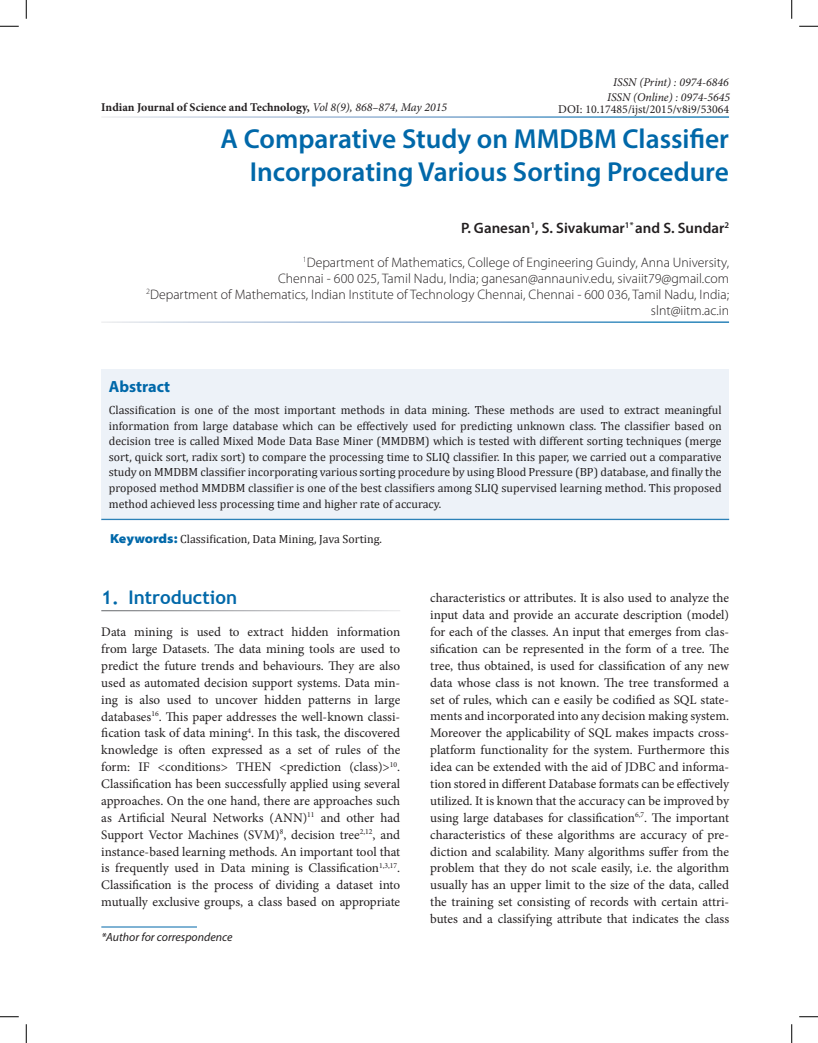
<style>
.page{position:relative;width:818px;height:1043px;background:#fff}
.page>*{position:absolute;margin:0;border:0;box-sizing:border-box;transform-origin:0 0}
.AT{font:600 27.5px/33.8px "Myriad Pro";color:#0068a9;text-align:right}
.t1{font:700 18.75px "Trebuchet MS";color:#0068a9}
.Abs_Head{font:700 16.25px "Myriad Pro";color:#0068a9}
.AT-2{font:600 15px "Myriad Pro";color:#231f20}
.AT-3{font:300 13.75px/16.2px "Myriad Pro";color:#231f20;text-align:right}
.Text{font:13.12px/16.9px "Minion Pro";letter-spacing:-.005em;color:#231f20;text-align:justify}
.Abs_Text1{font:11.88px/15.6px "Cambria";color:#231f20;text-align:justify}
.t2{font:700 11.88px "Minion Pro";color:#231f20}
.Keyword{font:11.88px "Cambria";color:#231f20}
.t3{font:italic 11.88px "Minion Pro";color:#231f20}
.t4{font:11.88px "Minion Pro";color:#231f20}
.Footnote1{font:italic 11.88px "Myriad Pro";color:#231f20}
.s1{font-weight:400;font-style:italic}
.s2{font-family:"Myriad Pro";font-weight:900;font-stretch:semi-expanded;font-size:13.12px;color:#0068a9}
</style>
<div class="page">
<div style="left:101px;top:368px;width:628px;height:152px;background:#edf2f8"></div>
<hr style="left:101px;top:519px;width:628px;height:1px;background:#0068a9">
<hr style="left:101px;top:926px;width:96px;height:1px;background:#0068a9">
<svg style="left:0;top:25px;width:19px;height:2px"></svg>
<svg style="left:799px;top:25px;width:19px;height:2px"></svg>
<svg style="left:0;top:1016px;width:19px;height:1px"></svg>
<svg style="left:799px;top:1016px;width:19px;height:1px"></svg>
<svg style="left:25px;top:0;width:2px;height:19px"></svg>
<svg style="left:25px;top:1024px;width:2px;height:18px"></svg>
<svg style="left:791px;top:0;width:1px;height:19px"></svg>
<svg style="left:791px;top:1024px;width:1px;height:18px"></svg>
<p class="t3" style="left:613px;top:75px;width:117px">ISSN (Print) : 0974-6846</p>
<p class="t3" style="left:607px;top:89px;width:125px">ISSN (Online) : 0974-5645</p>
<p class="AT" style="left:220px;top:121px;width:510px">A Comparative Study on MMDBM Classifier<br>Incorporating Various Sorting Procedure</p>
<p class="AT-2" style="left:461px;top:218px;width:269px">P. Ganesan<sup>1</sup>, S. Sivakumar<sup>1*</sup> and S. Sundar<sup>2</sup></p>
<p class="AT-3" style="left:303px;top:254px;width:427px"><sup>1</sup>Department of Mathematics, College of Engineering Guindy, Anna University,</p>
<p class="AT-3" style="left:278px;top:270px;width:452px">Chennai - 600 025, Tamil Nadu, India; ganesan@annauniv.edu, sivaiit79@gmail.com</p>
<p class="AT-3" style="left:146px;top:286px;width:584px"><sup>2</sup>Department of Mathematics, Indian Institute of Technology Chennai, Chennai - 600 036, Tamil Nadu, India; slnt@iitm.ac.in</p>
<p class="t2" style="left:101px;top:99px;width:347px">Indian Journal of Science and Technology, <span class="s1">Vol 8(9), 868–874, May 2015</span></p>
<p class="t4" style="left:558px;top:101px;width:172px">DOI: 10.17485/ijst/2015/v8i9/53064</p>
<p class="Abs_Head" style="left:109px;top:376px;width:63px">Abstract</p>
<p class="Abs_Text1" style="left:109px;top:402px;width:614px">Classification is one of the most important methods in data mining. These methods are used to extract meaningful information from large database which can be effectively used for predicting unknown class. The classifier based on decision tree is called Mixed Mode Data Base Miner (MMDBM) which is tested with different sorting techniques (merge sort, quick sort, radix sort) to compare the processing time to SLIQ classifier. In this paper, we carried out a comparative study on MMDBM classifier incorporating various sorting procedure by using Blood Pressure (BP) database, and finally the proposed method MMDBM classifier is one of the best classifiers among SLIQ supervised learning method. This proposed method achieved less processing time and higher rate of accuracy.</p>
<p class="Keyword" style="left:110px;top:531px;width:273px"><span class="s2">Keywords:</span> Classification, Data Mining, Java Sorting.</p>
<h1 class="t1" style="left:101px;top:585px;width:137px">1. Introduction</h1>
<p class="Text" style="left:101px;top:623px;width:300px">Data mining is used to extract hidden information from large Datasets. The data mining tools are used to predict the future trends and behaviours. They are also used as automated decision support systems. Data min&shy;ing is also used to uncover hidden patterns in large databases<sup>16</sup>. This paper addresses the well-known classi&shy;fication task of data mining<sup>4</sup>. In this task, the discovered knowledge is often expressed as a set of rules of the form: IF &lt;conditions&gt; THEN &lt;prediction (class)&gt;<sup>10</sup>.<br>Classification has been successfully applied using several approaches. On the one hand, there are approaches such as Artificial Neural Networks (ANN)<sup>11</sup> and other had Support Vector Machines (SVM)<sup>8</sup>, decision tree<sup>2,12</sup>, and instance-based learning methods. An important tool that is frequently used in Data mining is Classification<sup>1,3,17</sup>.<br>Classification is the process of dividing a dataset into mutually exclusive groups, a class based on appropriate</p>
<p class="Footnote1" style="left:101px;top:929px;width:133px">*Author for correspondence</p>
<p class="Text" style="left:430px;top:589px;width:300px">characteristics or attributes. It is also used to analyze the input data and provide an accurate description (model) for each of the classes. An input that emerges from clas&shy;sification can be represented in the form of a tree. The tree, thus obtained, is used for classification of any new data whose class is not known. The tree transformed a set of rules, which can e easily be codified as SQL state&shy;ments and incorporated into any decision making system.<br>Moreover the applicability of SQL makes impacts cross&shy;platform functionality for the system. Furthermore this idea can be extended with the aid of JDBC and informa&shy;tion stored in different Database formats can be effectively utilized. It is known that the accuracy can be improved by using large databases for classification<sup>6,7</sup>. The important characteristics of these algorithms are accuracy of pre&shy;diction and scalability. Many algorithms suffer from the problem that they do not scale easily, i.e. the algorithm usually has an upper limit to the size of the data, called the training set consisting of records with certain attri&shy;butes and a classifying attribute that indicates the class</p>
</div>
